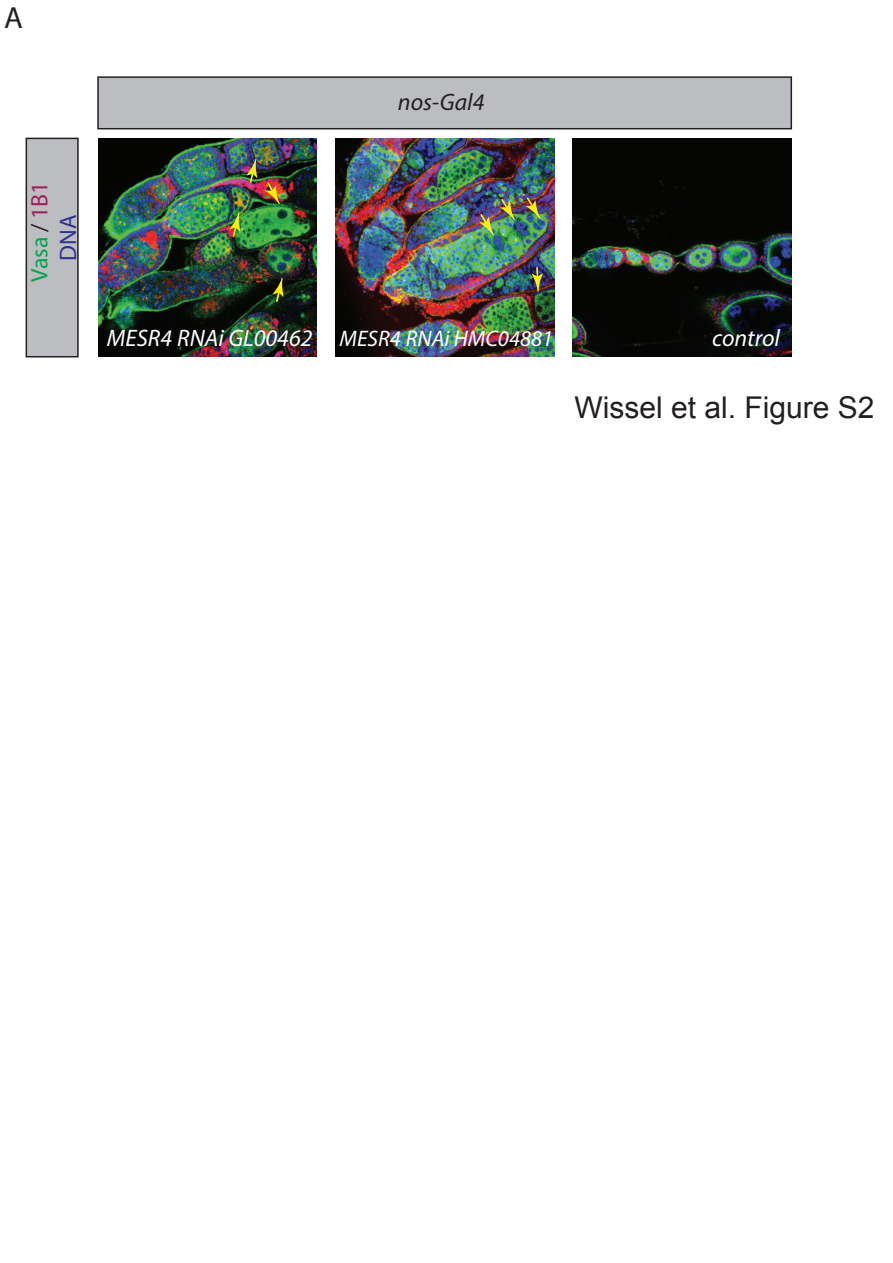
<style>
.page{position:relative;width:893px;height:1263px;background:#fff}
.page>*{position:absolute;margin:0;border:0;box-sizing:border-box;transform-origin:0 0}
.t1{font:30.6px "Myriad Pro";color:#231f20}
.t2{font:30px "Arial";color:#231f20}
.t3{font:italic 23.85px "Myriad Pro";color:#fff}
.t4{font:23.85px/28.7px "Myriad Pro";color:#00a54f;text-align:center}
.t5{font:italic 23.85px "Myriad Pro";color:#231f20}
.t6{font:italic 22.5px "Myriad Pro";color:#fff}
.s1{color:#231f20}
.s2{color:#9e1f62}
.s3{color:#2e3092}
</style>
<div class="page">
<img style="left:573px;top:138px;width:218px;height:219px">
<img style="left:336px;top:138px;width:218px;height:219px">
<img style="left:99px;top:138px;width:218px;height:219px">
<div style="left:26px;top:138px;width:53px;height:219px;background:#bcbdc0;border:2px solid #231f20"></div>
<div style="left:97px;top:76px;width:695px;height:53px;background:#bcbdc0;border:2px solid #231f20"></div>
<svg style="left:500px;top:197px;width:15px;height:23px"></svg>
<svg style="left:273px;top:278px;width:11px;height:25px"></svg>
<svg style="left:266px;top:181px;width:13px;height:23px"></svg>
<svg style="left:532px;top:266px;width:11px;height:26px"></svg>
<svg style="left:246px;top:159px;width:11px;height:26px"></svg>
<svg style="left:479px;top:212px;width:15px;height:23px"></svg>
<svg style="left:525px;top:196px;width:15px;height:23px"></svg>
<svg style="left:229px;top:213px;width:11px;height:25px"></svg>
<p class="t1" style="left:4px;top:-1px;width:20px">A</p>
<p class="t4" style="left:25px;top:282px;width:101px;rotate:-90deg">Vasa <span class="s1">/</span> <span class="s2">1B1<br></span><span class="s3">DNA</span></p>
<p class="t5" style="left:398px;top:87px;width:88px">nos-Gal4</p>
<p class="t3" style="left:107px;top:323px;width:207px">MESR4 RNAi GL00462</p>
<p class="t3" style="left:712px;top:323px;width:69px">control</p>
<p class="t6" style="left:339px;top:325px;width:215px">MESR4 RNAi HMC04881</p>
<p class="t2" style="left:574px;top:388px;width:302px">Wissel et al. Figure S2</p>
</div>
